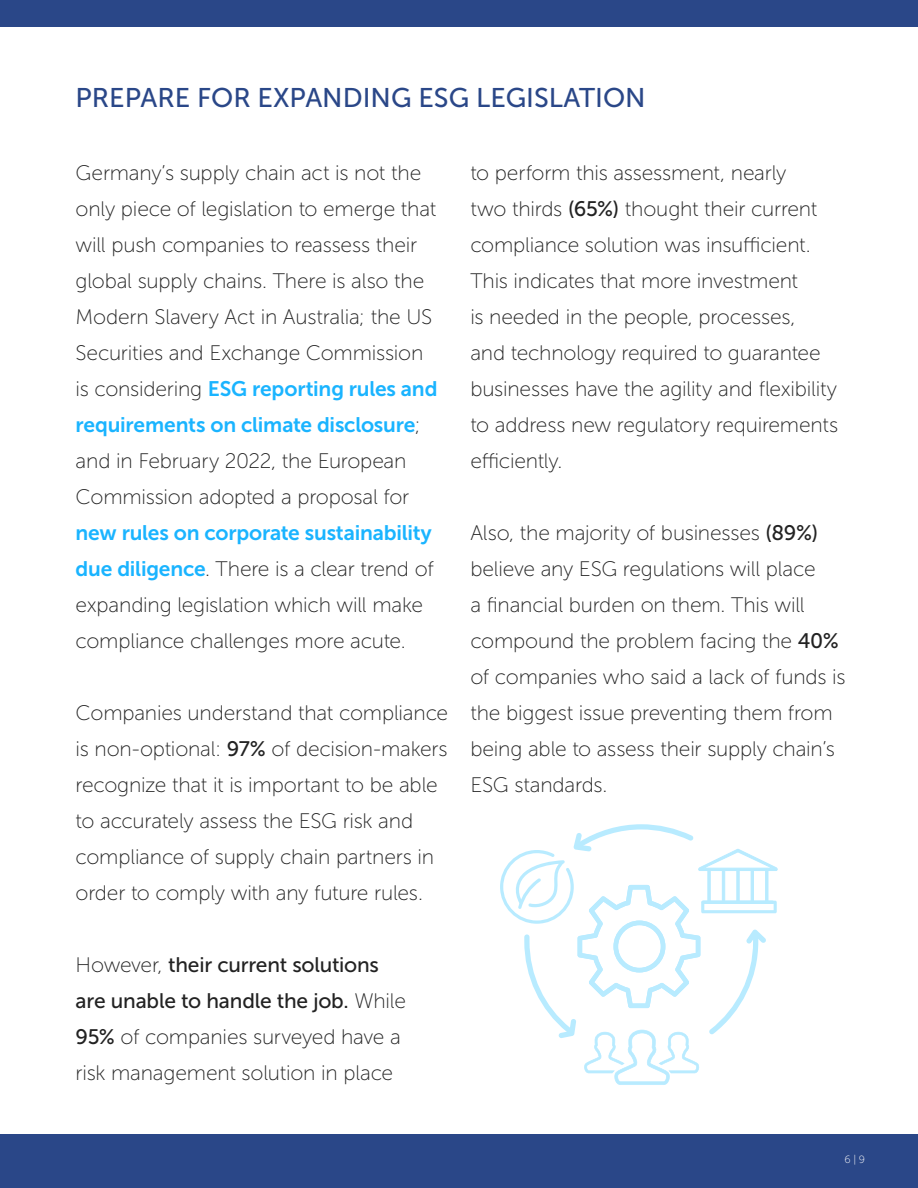
<style>
.page{position:relative;width:918px;height:1188px;background:#2a4788}
.page>*{position:absolute;margin:0;border:0;box-sizing:border-box;transform-origin:0 0}
.t1{font:27px "Museo Sans 500";color:#2a4788}
.t2{font:21px/36px "Museo Sans 100";letter-spacing:-.01em;color:#222}
.t3{font:10.5px "Museo Sans 100";color:#fff}
.s1{font-family:"Museo Sans 700";color:#1ab4ff}
.s2{font-family:"Museo Sans 500"}
</style>
<div class="page">
<div style="left:0;top:27px;width:918px;height:1107px;background:#fff"></div>
<svg style="left:500px;top:824px;width:278px;height:261px"></svg>
<p class="t1" style="left:76px;top:83px;width:572px">PREPARE FOR EXPANDING ESG LEGISLATION</p>
<p class="t2" style="left:76px;top:155px;width:363px">Germany’s supply chain act is not the only piece of legislation to emerge that will push companies to reassess their global supply chains. There is also the Modern Slavery Act in Australia; the US Securities and Exchange Commission is considering <span class="s1">ESG reporting rules and requirements on climate disclosure</span>; and in February 2022, the European Commission adopted a proposal for <span class="s1">new rules on corporate sustainability due diligence</span>. There is a clear trend of expanding legislation which will make compliance challenges more acute.</p>
<p class="t2" style="left:76px;top:695px;width:374px">Companies understand that compliance is non-optional: <span class="s2">97%</span> of decision-makers recognize that it is important to be able to accurately assess the ESG risk and compliance of supply chain partners in order to comply with any future rules.</p>
<p class="t2" style="left:76px;top:947px;width:332px">However, <span class="s2">their current solutions are unable to handle the job.</span> While <span class="s2">95%</span> of companies surveyed have a risk management solution in place</p>
<p class="t2" style="left:470px;top:155px;width:369px">to perform this assessment, nearly<br>two thirds <span class="s2">(65%)</span> thought their current compliance solution was insufficient.<br>This indicates that more investment<br>is needed in the people, processes,<br>and technology required to guarantee businesses have the agility and flexibility to address new regulatory requirements efficiently.</p>
<p class="t2" style="left:470px;top:515px;width:377px">Also, the majority of businesses <span class="s2">(89%) </span>believe any ESG regulations will place<br>a financial burden on them. This will compound the problem facing the <span class="s2">40% </span>of companies who said a lack of funds is the biggest issue preventing them from being able to assess their supply chain’s ESG standards.</p>
<p class="t3" style="left:844px;top:1154px;width:22px">6 | 9</p>
</div>
